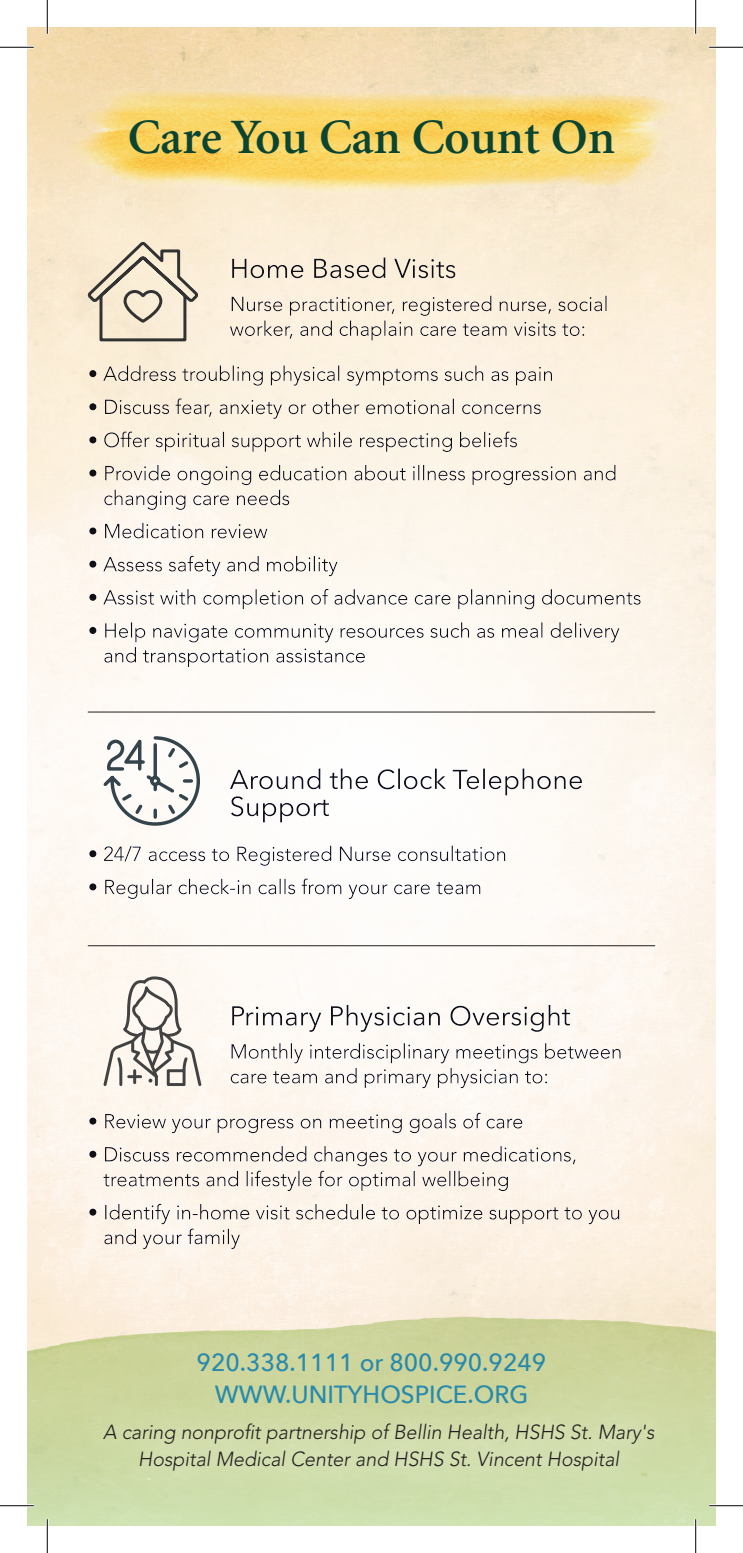
<style>
.page{position:relative;width:743px;height:1553px;background:#fff}
.page>*{position:absolute;margin:0;border:0;box-sizing:border-box;transform-origin:0 0}
.t1{font:600 49.5px "Minion";color:#0c4432}
.t2{font:500 24.75px/31.5px "Avenir Next";color:#288aab;text-align:center}
.t3{font:italic 300 20.25px/27px "Avenir";color:#231f20;text-align:center}
</style>
<div class="page">
<div style="left:77px;top:1395px;width:604px;height:102px;background:linear-gradient(to right,#cfdba6,#d1ddab)"></div>
<img style="left:27px;top:78px;width:685px;height:132px">
<svg style="left:100px;top:730px;width:102px;height:26px"></svg>
<svg style="left:103px;top:976px;width:98px;height:15px"></svg>
<svg style="left:85px;top:239px;width:116px;height:5px"></svg>
<div style="left:83px;top:244px;width:578px;height:445px;background:#253f8e;opacity:.75"></div>
<div style="left:83px;top:756px;width:574px;height:161px;background:#253f8e;opacity:.75"></div>
<div style="left:83px;top:991px;width:574px;height:276px;background:#253f8e;opacity:.75"></div>
<hr style="left:88px;top:711px;width:567px;height:1px;background:#231f20">
<hr style="left:88px;top:945px;width:567px;height:1px;background:#231f20">
<hr style="left:0;top:1504px;width:34px;height:3px;background:#fff">
<hr style="left:709px;top:1504px;width:33px;height:3px;background:#fff">
<hr style="left:46px;top:1519px;width:3px;height:33px;background:#fff">
<hr style="left:694px;top:1519px;width:3px;height:33px;background:#fff">
<hr style="left:0;top:47px;width:34px;height:1px;background:#000">
<hr style="left:709px;top:47px;width:33px;height:1px;background:#000">
<hr style="left:0;top:1505px;width:34px;height:1px;background:#000">
<hr style="left:709px;top:1505px;width:33px;height:1px;background:#000">
<hr style="left:47px;top:0;width:1px;height:34px;background:#000">
<hr style="left:47px;top:1519px;width:1px;height:33px;background:#000">
<hr style="left:695px;top:0;width:1px;height:34px;background:#000">
<hr style="left:695px;top:1519px;width:1px;height:33px;background:#000">
<h1 class="t1" style="left:128px;top:112px;width:489px">Care You Can Count On</h1>
<p class="t2" style="left:196px;top:1346px;width:351px">920.338.1111 or 800.990.9249<br>WWW.UNITYHOSPICE.ORG</p>
<p class="t3" style="left:103px;top:1419px;width:552px">A caring nonprofit partnership of Bellin Health, HSHS St. Mary's<br>Hospital Medical Center and HSHS St. Vincent Hospital</p>
</div>
